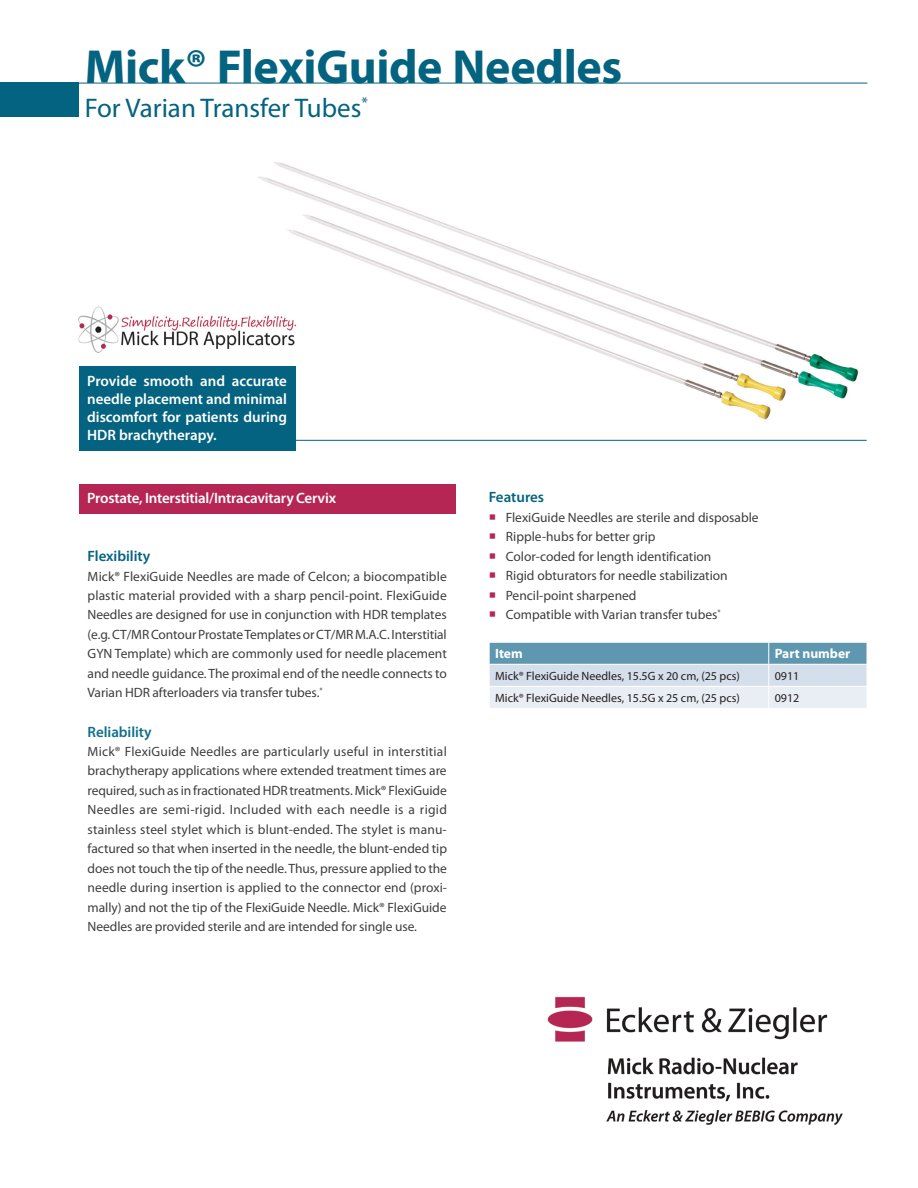
<style>
.page{position:relative;width:918px;height:1188px;background:#fff}
.page>*{position:absolute;margin:0;border:0;box-sizing:border-box;transform-origin:0 0}
.t1{font:700 48px "Myriad Pro";letter-spacing:-.005em;color:#046380}
.t2{font:27px "Myriad Pro";color:#046380}
.t3{font:600 15px/18px "Myriad Pro";letter-spacing:-.01em;color:#fff;text-align:justify}
.t4{font:600 15px "Myriad Pro";letter-spacing:-.005em;color:#046380}
.t5{font:600 15px "Myriad Pro";letter-spacing:-.005em;color:#116f8b}
.t6{font:13.5px/19.5px "Myriad Pro";color:#3e3e3f;text-align:justify}
.t7{font:700 13.5px "Myriad Pro";color:#fff}
.t8{font:12px "Myriad Pro";color:#231f20}
</style>
<div class="page">
<img style="left:258px;top:162px;width:601px;height:258px">
<img style="left:547px;top:997px;width:296px;height:128px">
<div style="left:0;top:83px;width:79px;height:34px;background:#046380"></div>
<div style="left:79px;top:484px;width:376px;height:30px;background:#b62654"></div>
<hr style="left:292px;top:440px;width:575px;height:1px;background:#046380">
<hr style="left:49px;top:83px;width:818px;height:1px;background:#046380">
<div style="left:79px;top:366px;width:217px;height:84px;background:#046380"></div>
<svg style="left:489px;top:642px;width:378px;height:66px;background:#b6cddb"></svg>
<hr style="left:769px;top:664px;width:98px;height:1px;background:#fff">
<hr style="left:489px;top:686px;width:280px;height:1px;background:#fff">
<hr style="left:769px;top:686px;width:98px;height:1px;background:#fff">
<img style="left:78px;top:306px;width:219px;height:50px">
<h1 class="t1" style="left:85px;top:36px;width:539px">Mick® FlexiGuide Needles</h1>
<h2 class="t2" style="left:85px;top:91px;width:285px">For Varian Transfer Tubes<sup>*</sup></h2>
<p class="t3" style="left:87px;top:371px;width:201px">Provide smooth and accurate needle placement and minimal discomfort for patients during HDR brachytherapy.</p>
<p class="t3" style="left:87px;top:488px;width:250px">Prostate, Interstitial/Intracavitary Cervix</p>
<p class="t4" style="left:88px;top:546px;width:64px">Flexibility</p>
<p class="t6" style="left:88px;top:566px;width:361px">Mick® FlexiGuide Needles are made of Celcon; a biocompatible plastic material provided with a sharp pencil-point. FlexiGuide Needles are designed for use in conjunction with HDR templates (e.g. CT/MR Contour Prostate Templates or CT/MR M.A.C. Interstitial GYN Template) which are commonly used for needle placement and needle guidance. The proximal end of the needle connects to Varian HDR afterloaders via transfer tubes.<sup>*</sup></p>
<p class="t5" style="left:88px;top:722px;width:66px">Reliability</p>
<p class="t6" style="left:88px;top:742px;width:361px">Mick® FlexiGuide Needles are particularly useful in interstitial brachytherapy applications where extended treatment times are required, such as in fractionated HDR treatments. Mick® FlexiGuide Needles are semi-rigid. Included with each needle is a rigid stainless steel stylet which is blunt-ended. The stylet is manu&shy;factured so that when inserted in the needle, the blunt-ended tip does not touch the tip of the needle. Thus, pressure applied to the needle during insertion is applied to the connector end (proxi&shy;mally) and not the tip of the FlexiGuide Needle. Mick® FlexiGuide Needles are provided sterile and are intended for single use.</p>
<p class="t4" style="left:489px;top:488px;width:57px">Features</p>
<p class="t6" style="left:506px;top:508px;width:254px;text-align:left">FlexiGuide Needles are sterile and disposable Ripple-hubs for better grip<br>Color-coded for length identification<br>Rigid obturators for needle stabilization Pencil-point sharpened<br>Compatible with Varian transfer tubes<sup>*</sup></p>
<p class="t7" style="left:495px;top:645px;width:29px">Item</p>
<p class="t7" style="left:775px;top:645px;width:77px">Part number</p>
<p class="t8" style="left:495px;top:668px;width:246px">Mick® FlexiGuide Needles, 15.5G x 20 cm, (25 pcs)</p>
<p class="t8" style="left:775px;top:668px;width:26px">0911</p>
<p class="t8" style="left:495px;top:690px;width:246px">Mick® FlexiGuide Needles, 15.5G x 25 cm, (25 pcs)</p>
<p class="t8" style="left:775px;top:690px;width:26px">0912</p>
</div>
